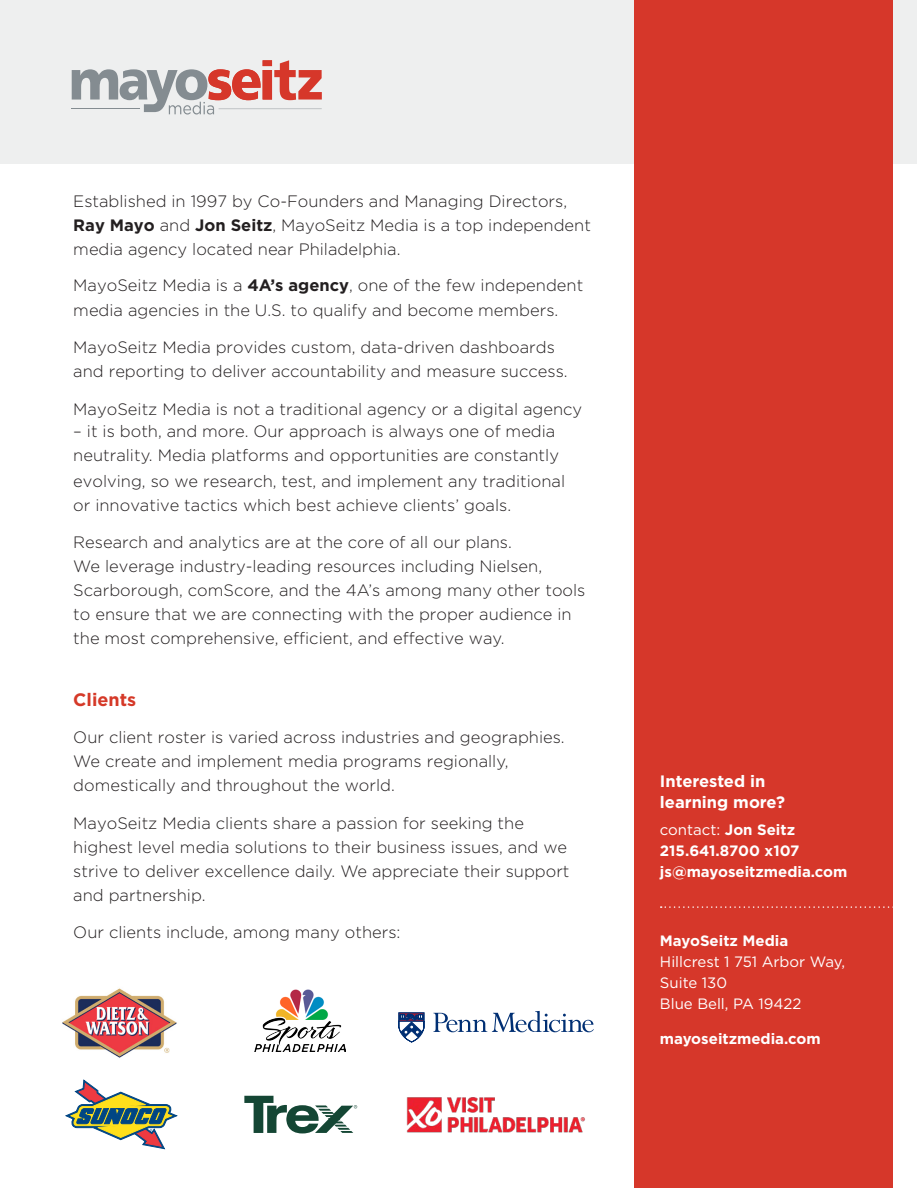
<style>
.page{position:relative;width:918px;height:1188px;background:#fff}
.page>*{position:absolute;margin:0;border:0;box-sizing:border-box;transform-origin:0 0}
.t1{font:700 18px "Gotham";color:#d53928}
.t2{font:300 16.5px/24px "Gotham";color:#231f20}
.t3{font:700 16.5px/21px "Gotham";color:#fff}
.t4{font:700 15px/21px "Gotham";color:#fff}
.t5{font:15px/21px "Gotham";color:#fff}
.t6{font:2.85px "Arial";color:#004684}
.s1{font-weight:700}
.s2{font-weight:400}
</style>
<div class="page">
<div style="left:0;top:0;width:917px;height:163px;background:#eeefef"></div>
<div style="left:634px;top:0;width:259px;height:1188px;background:#d6372a"></div>
<svg style="left:72px;top:60px;width:250px;height:55px"></svg>
<svg style="left:433px;top:1011px;width:161px;height:21px"></svg>
<svg style="left:399px;top:1012px;width:26px;height:30px"></svg>
<svg style="left:65px;top:1079px;width:112px;height:70px"></svg>
<img style="left:62px;top:988px;width:115px;height:70px">
<img style="left:255px;top:989px;width:90px;height:62px">
<svg style="left:244px;top:1096px;width:113px;height:38px"></svg>
<svg style="left:661px;top:906px;width:232px;height:2px"></svg>
<img style="left:406px;top:1097px;width:179px;height:36px">
<p class="t2" style="left:73px;top:189px;width:519px">Established in 1997 by Co-Founders and Managing Directors,<br><span class="s1">Ray Mayo</span> and <span class="s1">Jon Seitz</span>, MayoSeitz Media is a top independent media agency located near Philadelphia.</p>
<p class="t2" style="left:73px;top:273px;width:511px">MayoSeitz Media is a <span class="s1">4A’s agency</span>, one of the few independent media agencies in the U.S. to qualify and become members.</p>
<p class="t2" style="left:73px;top:335px;width:496px">MayoSeitz Media provides custom, data-driven dashboards and reporting to deliver accountability and measure success.</p>
<p class="t2" style="left:73px;top:396px;width:510px">MayoSeitz Media is not a traditional agency or a digital agency</p>
<p class="t2" style="left:73px;top:419px;width:493px;line-height:24.5px">– it is both, and more. Our approach is always one of media neutrality. Media platforms and opportunities are constantly evolving, so we research, test, and implement any traditional or innovative tactics which best achieve clients’ goals.</p>
<p class="t2" style="left:73px;top:530px;width:514px">Research and analytics are at the core of all our plans.<br>We leverage industry-leading resources including Nielsen, Scarborough, comScore, and the 4A’s among many other tools to ensure that we are connecting with the proper audience in the most comprehensive, efficient, and effective way.</p>
<p class="t1" style="left:73px;top:687px;width:64px">Clients</p>
<p class="t2" style="left:73px;top:725px;width:493px">Our client roster is varied across industries and geographies.<br>We create and implement media programs regionally, domestically and throughout the world.</p>
<p class="t2" style="left:73px;top:810px;width:498px">MayoSeitz Media clients share a passion for seeking the highest level media solutions to their business issues, and we strive to deliver excellence daily. We appreciate their support and partnership.</p>
<p class="t2" style="left:73px;top:920px;width:329px">Our clients include, among many others:</p>
<p class="t6" style="left:150px;top:1128px;width:4px">®</p>
<p class="t3" style="left:660px;top:770px;width:127px">Interested in learning more?</p>
<p class="t4" style="left:660px;top:819px;width:189px"><span class="s2">contact:</span> Jon Seitz<br>215.641.8700 x107 js@mayoseitzmedia.com</p>
<p class="t5" style="left:660px;top:930px;width:187px"><span class="s1">MayoSeitz Media<br></span>Hillcrest 1 751 Arbor Way,<br>Suite 130<br>Blue Bell, PA 19422</p>
<p class="t4" style="left:660px;top:1028px;width:162px">mayoseitzmedia.com</p>
</div>
